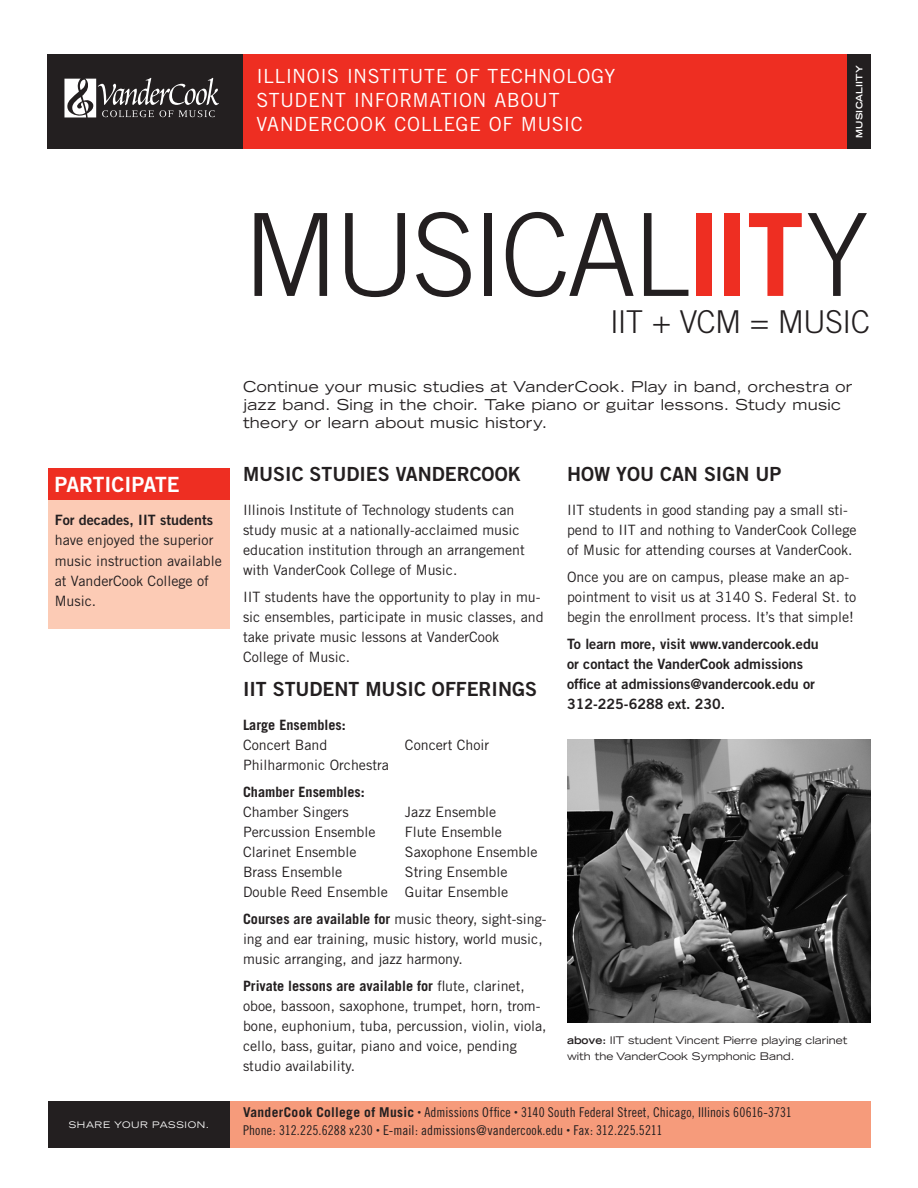
<style>
.page{position:relative;width:918px;height:1188px;background:#fff}
.page>*{position:absolute;margin:0;border:0;box-sizing:border-box;transform-origin:0 0}
.t1{font:300 114.75px "Trade Gothic";letter-spacing:-.035em;color:#231f20}
.t2{font:300 31.5px "Trade Gothic";letter-spacing:-.02em;color:#231f20}
.t3{font:21px "Trade Gothic Bold Two";color:#fff}
.t4{font:19.5px/24.2px "Trade Gothic";letter-spacing:.025em;color:#fff}
.t5{font:19.5px "Trade Gothic Bold Two";color:#231f20}
.t6{font:expanded 15px/18px "Trade Gothic LH";letter-spacing:.02em;color:#231f20}
.t7{font:14.25px/20.1px "Trade Gothic";color:#231f20}
.t8{font:14.25px/20.1px "Trade Gothic Bold Two";color:#231f20}
.t9{font:700 14.25px "Trade Gothic";color:#231f20}
.t10{font:13.5px/18px "Trade Gothic Cond Eighteen";letter-spacing:.01em;color:#231f20}
.t11{font:expanded 10.5px/16.5px "Trade Gothic LH";color:#231f20}
.t12{font:expanded 9px "Trade Gothic LH";letter-spacing:.065em;color:#fff}
.t13{font:700 expanded 8.85px "Trade Gothic LH";letter-spacing:.015em;color:#fff}
.s1{font-weight:700;color:#ee2e22}
.s2{font-weight:700}
.s3{font-family:"Trade Gothic";font-weight:700}
.s4{font-size:7.5px}
</style>
<div class="page">
<div style="left:48px;top:468px;width:182px;height:33px;background:#ee2e22"></div>
<div style="left:48px;top:500px;width:182px;height:129px;background:#fccbb5"></div>
<div style="left:49px;top:1101px;width:822px;height:47px;background:#f69b7b"></div>
<div style="left:243px;top:54px;width:628px;height:94px;background:#ee2e22"></div>
<div style="left:48px;top:54px;width:195px;height:94px;background:#231f20"></div>
<div style="left:48px;top:1101px;width:182px;height:47px;background:#231f20"></div>
<svg style="left:64px;top:78px;width:155px;height:39px"></svg>
<div style="left:847px;top:54px;width:24px;height:94px;background:#231f20"></div>
<img style="left:567px;top:740px;width:303px;height:283px">
<h3 class="t4" style="left:256px;top:63px;width:360px">ILLINOIS INSTITUTE OF TECHNOLOGY<br>STUDENT INFORMATION ABOUT<br>VANDERCOOK COLLEGE OF MUSIC</h3>
<p class="t13" style="left:854px;top:138px;width:74px;rotate:-90deg">MUSICALIITY</p>
<h3 class="t3" style="left:54px;top:472px;width:127px">PARTICIPATE</h3>
<p class="t8" style="left:55px;top:510px;width:160px">For decades, IIT students</p>
<p class="t7" style="left:55px;top:530px;width:169px">have enjoyed the superior music instruction available at VanderCook College of<br>Music.</p>
<p class="t12" style="left:69px;top:1119px;width:142px">SHARE YOUR PASSION.</p>
<h1 class="t1" style="left:243px;top:187px;width:628px">MUSICAL<span class="s1">IIT</span>Y</h1>
<h2 class="t2" style="left:610px;top:303px;width:261px">IIT + VCM = MUSIC</h2>
<p class="t6" style="left:243px;top:377px;width:611px">Continue your music studies at VanderCook. Play in band, orchestra or jazz band. Sing in the choir. Take piano or guitar lessons. Study music theory or learn about music history.</p>
<h3 class="t5" style="left:243px;top:462px;width:279px">MUSIC STUDIES VANDERCOOK</h3>
<p class="t7" style="left:243px;top:500px;width:283px">Illinois Institute of Technology students can study music at a nationally-acclaimed music education institution through an arrangement with VanderCook College of Music.</p>
<p class="t7" style="left:243px;top:587px;width:302px">IIT students have the opportunity to play in mu&shy;sic ensembles, participate in music classes, and take private music lessons at VanderCook College of Music.</p>
<h3 class="t5" style="left:243px;top:677px;width:296px">IIT STUDENT MUSIC OFFERINGS</h3>
<p class="t9" style="left:243px;top:716px;width:104px">Large Ensembles:</p>
<p class="t7" style="left:243px;top:734px;width:86px">Concert Band</p>
<p class="t7" style="left:405px;top:734px;width:86px">Concert Choir</p>
<p class="t7" style="left:243px;top:755px;width:148px">Philharmonic Orchestra</p>
<p class="t9" style="left:243px;top:783px;width:123px">Chamber Ensembles:</p>
<p class="t7" style="left:243px;top:802px;width:107px">Chamber Singers</p>
<p class="t7" style="left:405px;top:802px;width:93px">Jazz Ensemble</p>
<p class="t7" style="left:243px;top:822px;width:134px">Percussion Ensemble</p>
<p class="t7" style="left:405px;top:822px;width:98px">Flute Ensemble</p>
<p class="t7" style="left:243px;top:842px;width:115px">Clarinet Ensemble</p>
<p class="t7" style="left:405px;top:842px;width:134px">Saxophone Ensemble</p>
<p class="t7" style="left:243px;top:862px;width:101px">Brass Ensemble</p>
<p class="t7" style="left:243px;top:862px;width:267px;text-align:right">String Ensemble<br>Double Reed Ensemble Guitar Ensemble</p>
<p class="t7" style="left:243px;top:909px;width:305px"><span class="s2">Courses are available for</span> music theory, sight-sing&shy;ing and ear training, music history, world music, music arranging, and jazz harmony.</p>
<p class="t7" style="left:243px;top:976px;width:305px"><span class="s2">Private lessons are available for</span> flute, clarinet, oboe, bassoon, saxophone, trumpet, horn, trom&shy;bone, euphonium, tuba, percussion, violin, viola, cello, bass, guitar, piano and voice, pending studio availability.</p>
<h3 class="t5" style="left:567px;top:462px;width:216px">HOW YOU CAN SIGN UP</h3>
<p class="t7" style="left:567px;top:500px;width:291px">IIT students in good standing pay a small sti&shy;pend to IIT and nothing to VanderCook College of Music for attending courses at VanderCook.</p>
<p class="t7" style="left:567px;top:567px;width:291px">Once you are on campus, please make an ap&shy;pointment to visit us at 3140 S. Federal St. to begin the enrollment process. It’s that simple!</p>
<p class="t8" style="left:567px;top:634px;width:253px">To learn more, visit www.vandercook.edu or contact the VanderCook admissions office at admissions@vandercook.edu or 312-225-6288 ext. 230.</p>
<p class="t11" style="left:567px;top:1032px;width:282px"><span class="s2">above:</span> IIT student Vincent Pierre playing clarinet with the VanderCook Symphonic Band.</p>
<p class="t10" style="left:243px;top:1103px;width:550px"><span class="s3">VanderCook College of Music</span> <span class="s4">•</span> Admissions Office <span class="s4">•</span> 3140 South Federal Street, Chicago, Illinois 60616-3731<br>Phone: 312.225.6288 x230 <span class="s4">•</span> E-mail: admissions@vandercook.edu <span class="s4">•</span> Fax: 312.225.5211</p>
</div>
